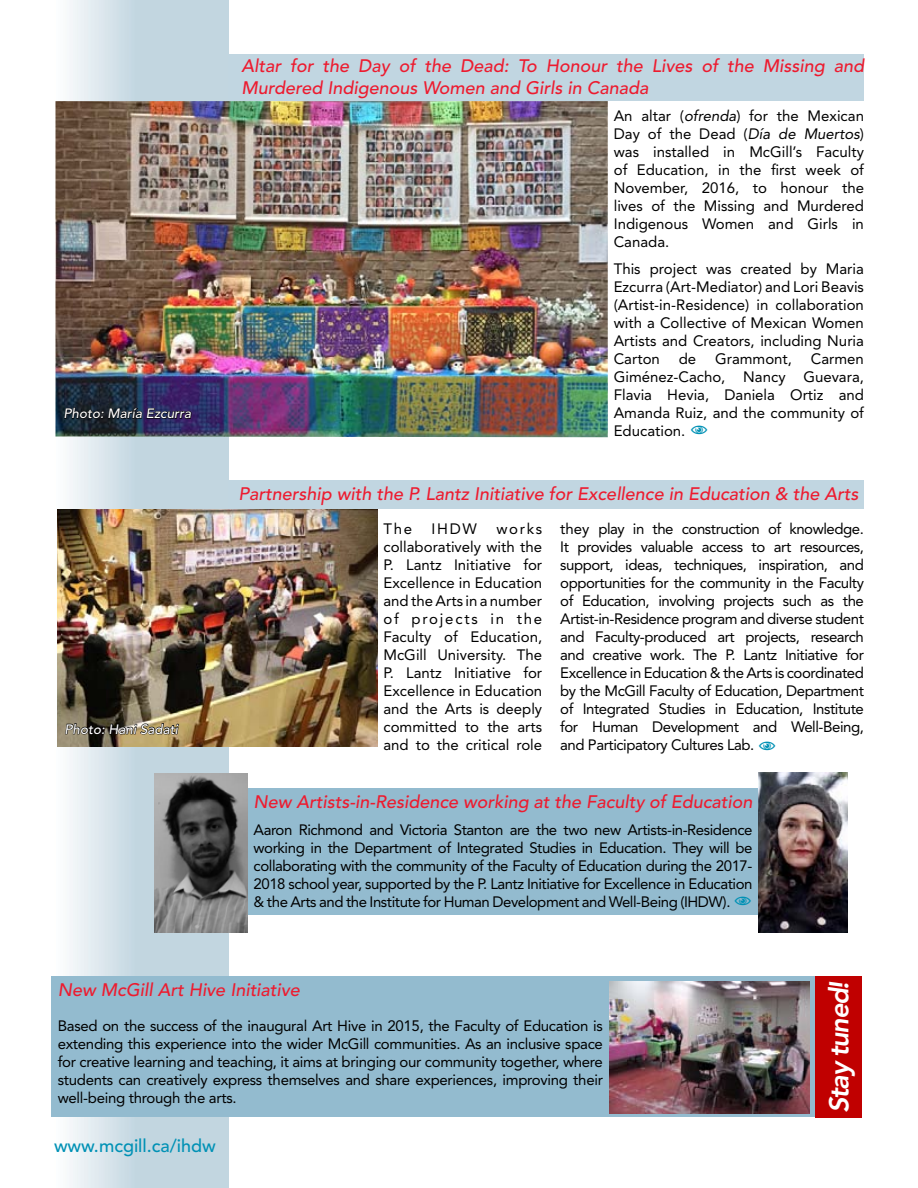
<style>
.page{position:relative;width:918px;height:1188px;background:#fff}
.page>*{position:absolute;margin:0;border:0;box-sizing:border-box;transform-origin:0 0}
.t1{font:italic 800 27.15px "Avenir";color:#fff}
.t2{font:italic 500 18px/21.6px "Avenir";color:#ed1b2f}
.t3{font:500 18px "Avenir";color:#0091b5}
.t4{font:15px/18px "Avenir";color:#000;text-align:justify}
.t5{font:italic 500 13.5px "Avenir";color:#fff}
.s1{font-style:italic}
</style>
<div class="page">
<svg style="left:55px;top:0;width:173px;height:1188px"></svg>
<div style="left:247px;top:789px;width:512px;height:126px;background:#93bbcf"></div>
<img style="left:759px;top:773px;width:89px;height:160px">
<img style="left:155px;top:773px;width:93px;height:160px">
<div style="left:228px;top:480px;width:636px;height:28px;background:#c1d6e1"></div>
<img style="left:58px;top:509px;width:319px;height:238px">
<svg style="left:65px;top:720px;width:114px;height:19px;background:#665c44"></svg>
<div style="left:228px;top:54px;width:636px;height:47px;background:#c1d6e1"></div>
<div style="left:52px;top:976px;width:773px;height:141px;background:#93bbcf"></div>
<img style="left:609px;top:981px;width:200px;height:133px">
<div style="left:815px;top:976px;width:47px;height:142px;background:#c00000"></div>
<img style="left:56px;top:101px;width:552px;height:336px">
<svg style="left:64px;top:399px;width:128px;height:22px;background:#1c1f39"></svg>
<p class="t5" style="left:63px;top:406px;width:129px">Photo: María Ezcurra</p>
<p class="t5" style="left:64px;top:721px;width:115px">Photo: Hani Sadati</p>
<p class="t2" style="left:242px;top:56px;width:624px">Altar for the Day of the Dead: To Honour the Lives of the Missing and<br>Murdered Indigenous Women and Girls in Canada</p>
<p class="t4" style="left:614px;top:107px;width:252px">An altar (<span class="s1">ofrenda</span>) for the Mexican Day of the Dead (<span class="s1">Día de Muertos</span>) was installed in McGill’s Faculty of Education, in the first week of November, 2016, to honour the lives of the Missing and Murdered Indigenous Women and Girls in Canada.</p>
<p class="t4" style="left:614px;top:260px;width:252px">This project was created by Maria Ezcurra (Art-Mediator) and Lori Beavis (Artist-in-Residence) in collaboration with a Collective of Mexican Women Artists and Creators, including Nuria Carton</p>
<p class="t4" style="left:679px;top:350px;width:19px">de</p>
<p class="t4" style="left:715px;top:350px;width:78px">Grammont,</p>
<p class="t4" style="left:614px;top:350px;width:252px;text-indent:197px">Carmen Giménez-Cacho, Nancy Guevara, Flavia Hevia, Daniela Ortiz and Amanda Ruiz, and the community of Education.</p>
<p class="t2" style="left:238px;top:483px;width:621px">Partnership with the P. Lantz Initiative for Excellence in Education &amp; the Arts</p>
<p class="t4" style="left:383px;top:520px;width:30px">The</p>
<p class="t4" style="left:432px;top:520px;width:47px">IHDW</p>
<p class="t4" style="left:383px;top:520px;width:160px;text-indent:113px">works collaboratively with the P. Lantz Initiative for Excellence in Education and the Arts in a number of projects in the Faculty of Education, McGill University. The P. Lantz Initiative for Excellence in Education and the Arts is deeply committed to the arts and to the critical role</p>
<p class="t4" style="left:560px;top:520px;width:305px">they play in the construction of knowledge.<br>It provides valuable access to art resources, support, ideas, techniques, inspiration, and opportunities for the community in the Faculty of Education, involving projects such as the Artist-in-Residence program and diverse student and Faculty-produced art projects, research and creative work. The P. Lantz Initiative for Excellence in Education &amp; the Arts is coordinated by the McGill Faculty of Education, Department of Integrated Studies in Education, Institute for Human Development and Well-Being, and Participatory Cultures Lab.</p>
<p class="t2" style="left:254px;top:792px;width:500px">New Artists-in-Residence working at the Faculty of Education</p>
<p class="t4" style="left:254px;top:821px;width:500px">Aaron Richmond and Victoria Stanton are the two new Artists-in-Residence working in the Department of Integrated Studies in Education. They will be collaborating with the community of the Faculty of Education during the 2017- 2018 school year, supported by the P. Lantz Initiative for Excellence in Education &amp; the Arts and the Institute for Human Development and Well-Being (IHDW).</p>
<p class="t2" style="left:58px;top:980px;width:244px">New McGill Art Hive Initiative</p>
<p class="t4" style="left:58px;top:1017px;width:547px">Based on the success of the inaugural Art Hive in 2015, the Faculty of Education is extending this experience into the wider McGill communities. As an inclusive space for creative learning and teaching, it aims at bringing our community together, where students can creatively express themselves and share experiences, improving their well-being through the arts.</p>
<p class="t3" style="left:54px;top:1135px;width:163px">www.mcgill.ca/ihdw</p>
<h1 class="t1" style="left:823px;top:1113px;width:133px;rotate:-90deg">Stay tuned!</h1>
</div>
